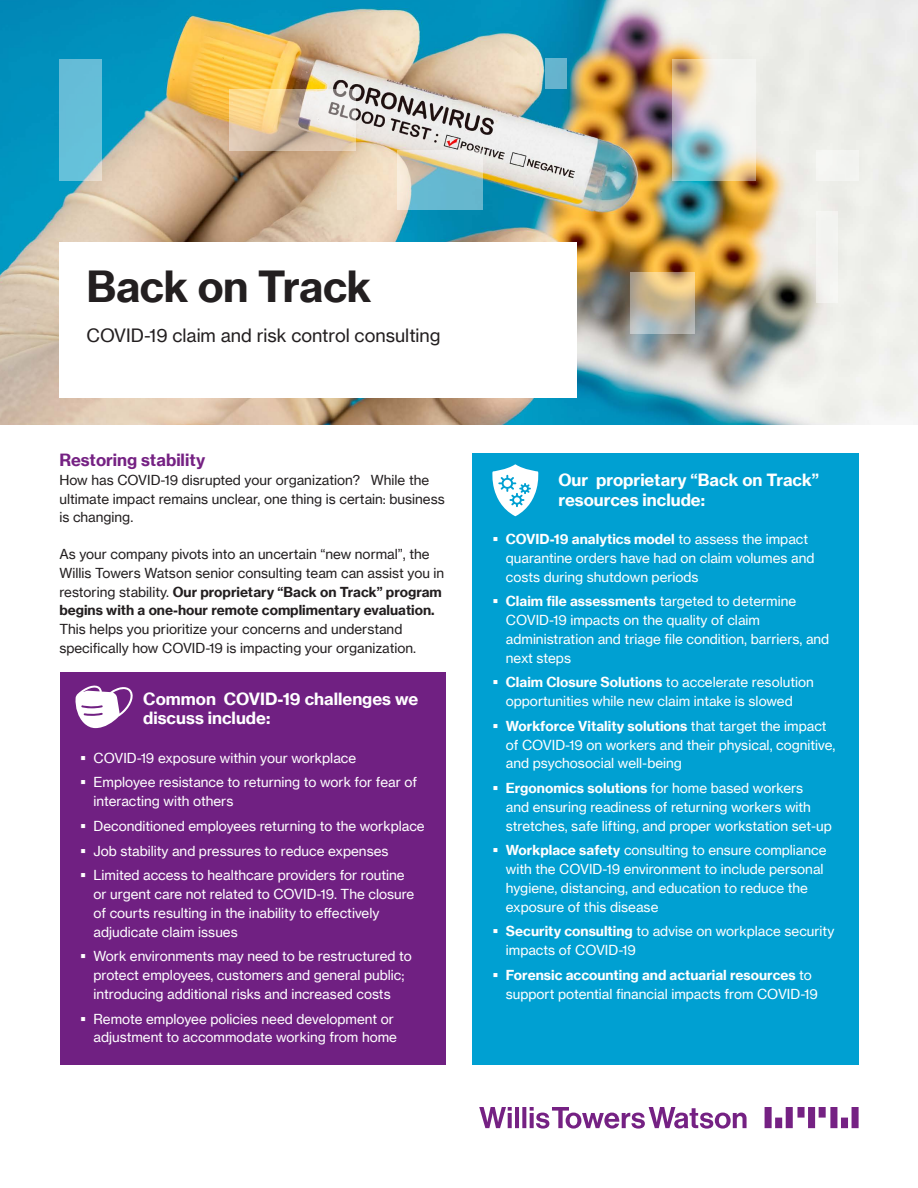
<style>
.page{position:relative;width:918px;height:1188px;background:#fff}
.page>*{position:absolute;margin:0;border:0;box-sizing:border-box;transform-origin:0 0}
.t1{font:42px "N Haas Grotesk TX Pro 75 Bd";letter-spacing:-.01em;color:#231f20}
.t2{font:18px "N Haas Grotesk TX Pro 55 Rg";color:#231f20}
.Subhead_1__11_13_Bol{font:16.5px/19.5px "N Haas Grotesk TX Pro 75 Bd";color:#fff}
.Subhead_1__11_13_Bol-2{font:16.5px "N Haas Grotesk TX Pro 75 Bd";color:#752183}
.t3{font:13.5px/18.8px "N Haas Grotesk TX Pro 55 Rg";color:#fff}
.Body_text_black{font:13.5px/18.8px "N Haas Grotesk TX Pro 55 Rg";color:#231f20}
.s1{font-family:"N Haas Grotesk TX Pro 75 Bd"}
</style>
<div class="page">
<img style="left:0;top:0;width:918px;height:425px">
<svg style="left:479px;top:1107px;width:380px;height:22px"></svg>
<div style="left:59px;top:242px;width:518px;height:156px;background:#fff"></div>
<div style="left:816px;top:211px;width:21px;height:91px;background:#f3f3f0"></div>
<div style="left:546px;top:59px;width:21px;height:30px;background:#65b3ce"></div>
<svg style="left:397px;top:150px;width:85px;height:60px;background:#a5c8c7"></svg>
<svg style="left:630px;top:272px;width:64px;height:61px;background:#c9b999"></svg>
<div style="left:816px;top:150px;width:43px;height:31px;background:#f3f4f1"></div>
<svg style="left:672px;top:59px;width:84px;height:122px"></svg>
<div style="left:59px;top:59px;width:43px;height:121px;background:#65bfd8"></div>
<svg style="left:229px;top:89px;width:127px;height:61px;background:#dfcaa9"></svg>
<div style="left:60px;top:672px;width:386px;height:392px;background:#702082"></div>
<div style="left:472px;top:453px;width:387px;height:611px;background:#00a0d2"></div>
<svg style="left:75px;top:685px;width:58px;height:43px"></svg>
<svg style="left:492px;top:464px;width:47px;height:52px"></svg>
<h1 class="t1" style="left:86px;top:260px;width:287px">Back on Track</h1>
<h2 class="t2" style="left:86px;top:324px;width:356px">COVID-19 claim and risk control consulting</h2>
<p class="Subhead_1__11_13_Bol-2" style="left:59px;top:450px;width:147px">Restoring stability</p>
<p class="Body_text_black" style="left:59px;top:470px;width:387px">How has COVID-19 disrupted your organization? While the ultimate impact remains unclear, one thing is certain: business is changing.</p>
<p class="Body_text_black" style="left:59px;top:545px;width:386px">As your company pivots into an uncertain “new normal”, the Willis Towers Watson senior consulting team can assist you in restoring stability. <span class="s1">Our proprietary “Back on Track” program begins with a one-hour remote complimentary evaluation.<br></span>This helps you prioritize your concerns and understand specifically how COVID-19 is impacting your organization.</p>
<p class="Subhead_1__11_13_Bol" style="left:143px;top:689px;width:277px">Common COVID-19 challenges we discuss include:</p>
<p class="t3" style="left:94px;top:748px;width:264px">COVID-19 exposure within your workplace</p>
<p class="t3" style="left:94px;top:773px;width:325px">Employee resistance to returning to work for fear of interacting with others</p>
<p class="t3" style="left:94px;top:817px;width:333px">Deconditioned employees returning to the workplace</p>
<p class="t3" style="left:94px;top:841px;width:297px">Job stability and pressures to reduce expenses</p>
<p class="t3" style="left:94px;top:866px;width:322px">Limited access to healthcare providers for routine or urgent care not related to COVID-19. The closure of courts resulting in the inability to effectively adjudicate claim issues</p>
<p class="t3" style="left:94px;top:947px;width:320px">Work environments may need to be restructured to protect employees, customers and general public; introducing additional risks and increased costs</p>
<p class="t3" style="left:94px;top:1009px;width:305px">Remote employee policies need development or adjustment to accommodate working from home</p>
<p class="Subhead_1__11_13_Bol" style="left:558px;top:470px;width:262px">Our proprietary “Back on Track” resources include:</p>
<p class="t3" style="left:506px;top:530px;width:310px"><span class="s1">COVID-19 analytics model</span> to assess the impact quarantine orders have had on claim volumes and costs during shutdown periods</p>
<p class="t3" style="left:506px;top:592px;width:325px"><span class="s1">Claim file assessments</span> targeted to determine COVID-19 impacts on the quality of claim administration and triage file condition, barriers, and next steps</p>
<p class="t3" style="left:506px;top:673px;width:310px"><span class="s1">Claim Closure Solutions</span> to accelerate resolution opportunities while new claim intake is slowed</p>
<p class="t3" style="left:506px;top:716px;width:331px"><span class="s1">Workforce Vitality solutions</span> that target the impact of COVID-19 on workers and their physical, cognitive, and psychosocial well-being</p>
<p class="t3" style="left:506px;top:779px;width:327px"><span class="s1">Ergonomics solutions</span> for home based workers<br>and ensuring readiness of returning workers with stretches, safe lifting, and proper workstation set-up</p>
<p class="t3" style="left:506px;top:841px;width:322px"><span class="s1">Workplace safety</span> consulting to ensure compliance with the COVID-19 environment to include personal hygiene, distancing, and education to reduce the exposure of this disease</p>
<p class="t3" style="left:506px;top:922px;width:330px"><span class="s1">Security consulting</span> to advise on workplace security impacts of COVID-19</p>
<p class="t3" style="left:506px;top:965px;width:314px"><span class="s1">Forensic accounting and actuarial resources</span> to support potential financial impacts from COVID-19</p>
</div>
